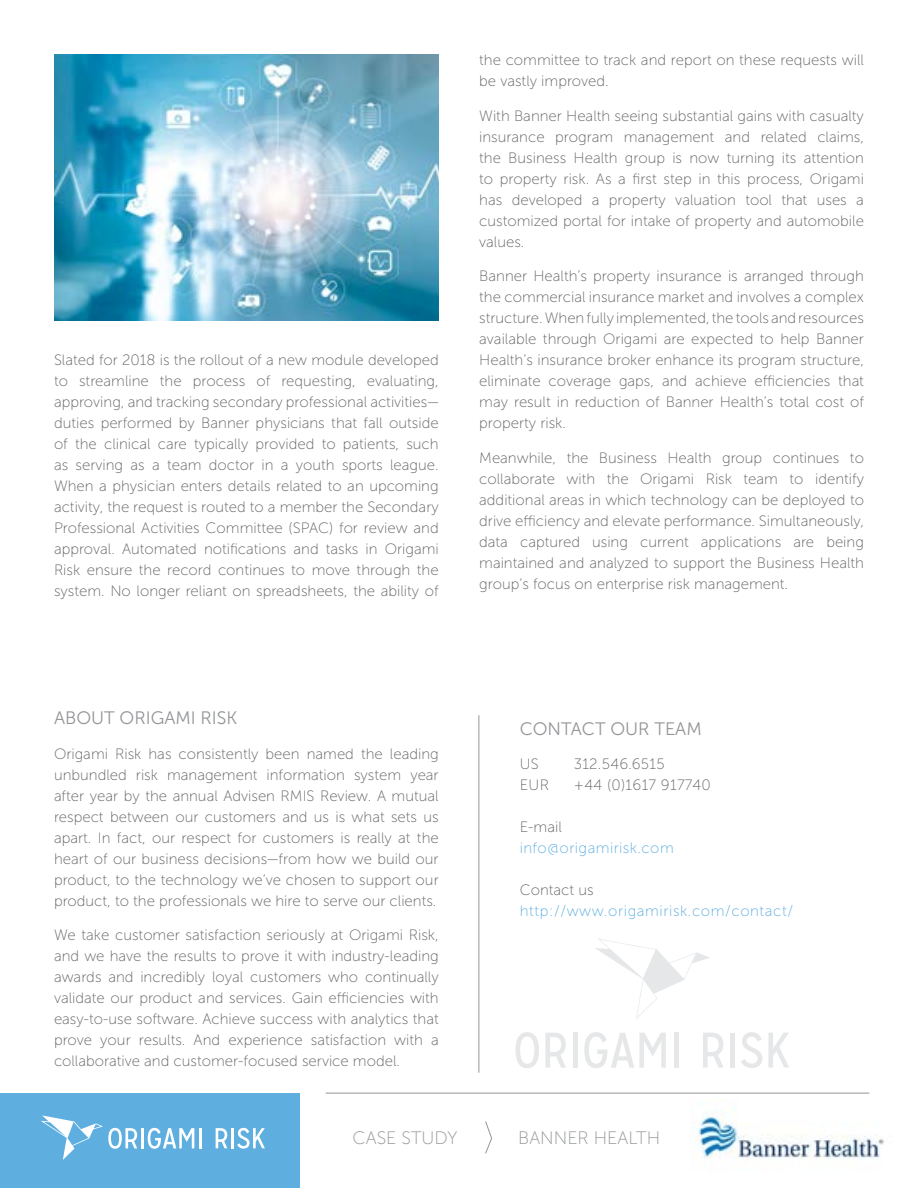
<style>
.page{position:relative;width:918px;height:1188px;background:#fff}
.page>*{position:absolute;margin:0;border:0;box-sizing:border-box;transform-origin:0 0}
.t1{font:18px "Museo Sans 300";color:#939598}
.t2{font:18px "Museo Sans 100";color:#939598}
.t3{font:15px/21px "Museo Sans 100";color:#636466;text-align:justify}
.t4{font:15px "Museo Sans 100";letter-spacing:.04em;color:#5eaee0}
.t5{font:15px "Museo Sans 100";letter-spacing:.02em;color:#636466}
</style>
<div class="page">
<div style="left:0;top:1094px;width:300px;height:94px;background:#5eaee0"></div>
<hr style="left:141px;top:1128px;width:3px;height:20px;background:#fff">
<svg style="left:148px;top:1128px;width:46px;height:21px"></svg>
<hr style="left:199px;top:1128px;width:3px;height:20px;background:#fff">
<svg style="left:216px;top:1128px;width:11px;height:20px"></svg>
<hr style="left:231px;top:1128px;width:3px;height:20px;background:#fff">
<svg style="left:237px;top:1128px;width:28px;height:21px"></svg>
<svg style="left:41px;top:1116px;width:96px;height:44px"></svg>
<hr style="left:326px;top:1093px;width:543px;height:1px;background:#939598">
<svg style="left:485px;top:1121px;width:7px;height:33px"></svg>
<img style="left:692px;top:1099px;width:192px;height:60px">
<hr style="left:478px;top:715px;width:1px;height:358px;background:#939598">
<svg style="left:515px;top:1032px;width:24px;height:36px"></svg>
<svg style="left:545px;top:1033px;width:21px;height:35px"></svg>
<div style="left:573px;top:1033px;width:5px;height:35px;background:#e6e7e8"></div>
<svg style="left:584px;top:1032px;width:82px;height:36px"></svg>
<div style="left:674px;top:1033px;width:5px;height:35px;background:#e6e7e8"></div>
<svg style="left:703px;top:1033px;width:20px;height:35px"></svg>
<hr style="left:731px;top:1033px;width:4px;height:35px;background:#e6e7e8">
<svg style="left:741px;top:1032px;width:21px;height:36px"></svg>
<svg style="left:768px;top:1033px;width:21px;height:35px"></svg>
<svg style="left:595px;top:938px;width:114px;height:81px"></svg>
<img style="left:54px;top:54px;width:385px;height:267px">
<p class="t3" style="left:54px;top:350px;width:386px">Slated for 2018 is the rollout of a new module developed to streamline the process of requesting, evaluating, approving, and tracking secondary professional activities— duties performed by Banner physicians that fall outside of the clinical care typically provided to patients, such as serving as a team doctor in a youth sports league.<br>When a physician enters details related to an upcoming activity, the request is routed to a member the Secondary Professional Activities Committee (SPAC) for review and approval. Automated notifications and tasks in Origami Risk ensure the record continues to move through the system. No longer reliant on spreadsheets, the ability of</p>
<p class="t3" style="left:479px;top:50px;width:386px">the committee to track and report on these requests will be vastly improved.</p>
<p class="t3" style="left:479px;top:105px;width:386px">With Banner Health seeing substantial gains with casualty insurance program management and related claims, the Business Health group is now turning its attention to property risk. As a first step in this process, Origami has developed a property valuation tool that uses a customized portal for intake of property and automobile values.</p>
<p class="t3" style="left:479px;top:266px;width:386px">Banner Health’s property insurance is arranged through the commercial insurance market and involves a complex structure. When fully implemented, the tools and resources available through Origami are expected to help Banner Health’s insurance broker enhance its program structure, eliminate coverage gaps, and achieve efficiencies that may result in reduction of Banner Health’s total cost of property risk.</p>
<p class="t3" style="left:479px;top:447px;width:386px">Meanwhile, the Business Health group continues to collaborate with the Origami Risk team to identify additional areas in which technology can be deployed to drive efficiency and elevate performance. Simultaneously, data captured using current applications are being maintained and analyzed to support the Business Health group’s focus on enterprise risk management.</p>
<p class="t1" style="left:54px;top:708px;width:185px">ABOUT ORIGAMI RISK</p>
<p class="t3" style="left:54px;top:743px;width:386px">Origami Risk has consistently been named the leading unbundled risk management information system year after year by the annual Advisen RMIS Review. A mutual respect between our customers and us is what sets us apart. In fact, our respect for customers is really at the heart of our business decisions—from how we build our product, to the technology we’ve chosen to support our product, to the professionals we hire to serve our clients.</p>
<p class="t3" style="left:54px;top:925px;width:386px">We take customer satisfaction seriously at Origami Risk, and we have the results to prove it with industry-leading awards and incredibly loyal customers who continually validate our product and services. Gain efficiencies with easy-to-use software. Achieve success with analytics that prove your results. And experience satisfaction with a collaborative and customer-focused service model.</p>
<p class="t1" style="left:520px;top:719px;width:184px">CONTACT OUR TEAM</p>
<p class="t3" style="left:520px;top:754px;width:21px">US</p>
<p class="t5" style="left:574px;top:756px;width:93px">312.546.6515</p>
<p class="t3" style="left:520px;top:775px;width:31px">EUR</p>
<p class="t5" style="left:574px;top:777px;width:139px">+44 (0)1617 917740</p>
<p class="t3" style="left:520px;top:817px;width:44px">E-mail</p>
<p class="t4" style="left:520px;top:840px;width:156px">info@origamirisk.com</p>
<p class="t3" style="left:520px;top:880px;width:75px">Contact us</p>
<p class="t4" style="left:520px;top:903px;width:275px">http://www.origamirisk.com/contact/</p>
<p class="t2" style="left:353px;top:1128px;width:106px">CASE STUDY</p>
<p class="t2" style="left:518px;top:1128px;width:143px">BANNER HEALTH</p>
</div>
